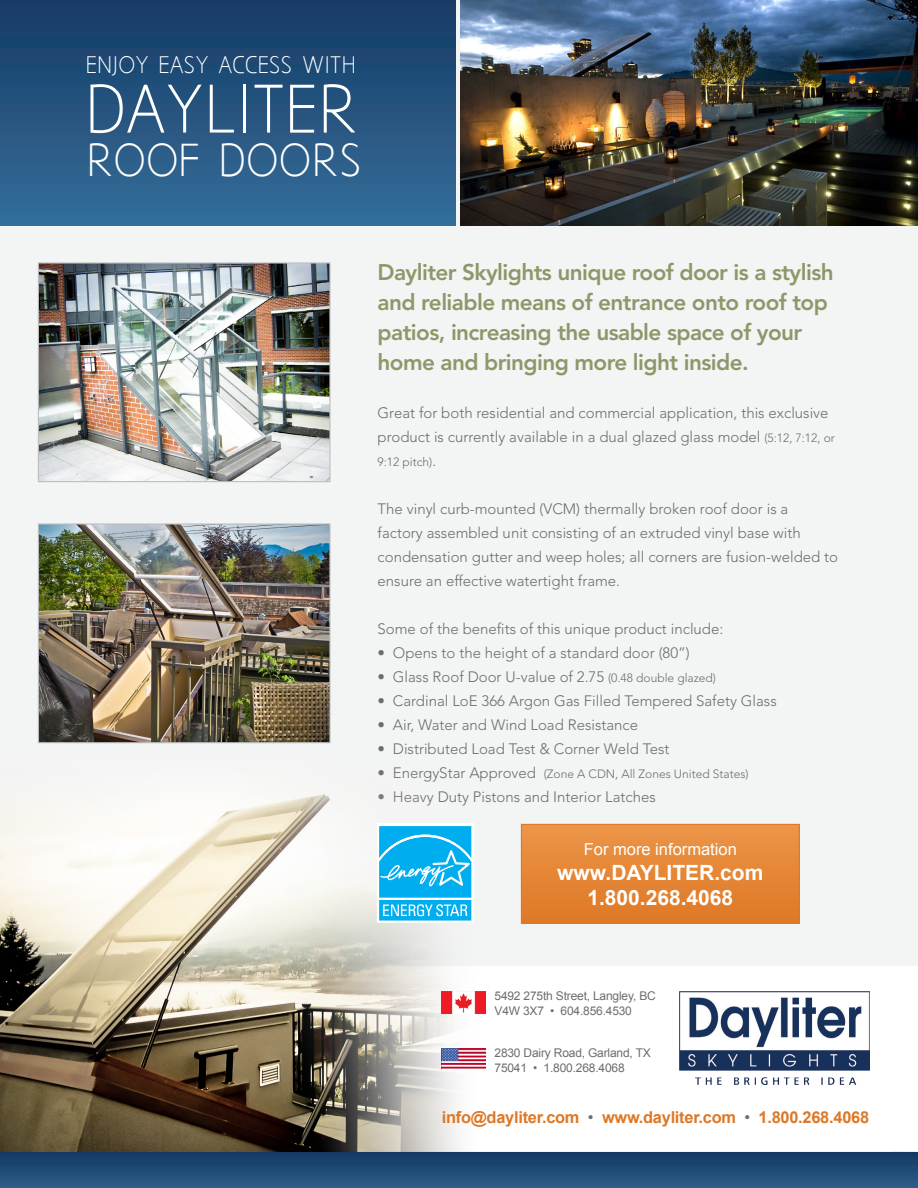
<style>
.page{position:relative;width:918px;height:1188px;background:#fff}
.page>*{position:absolute;margin:0;border:0;box-sizing:border-box;transform-origin:0 0}
.t1{font:60px "Aaargh Normal";color:#fff}
.t2{font:40.5px "Aaargh Normal";color:#fff}
.t3{font:800 22.5px/30px "Avenir";letter-spacing:-.025em;color:#8d9869}
.t4{font:700 21px "Arial";color:#fff}
.t5{font:21px "Aaargh Normal";color:#fff}
.t6{font:16.5px "Arial";color:#fff}
.t7{font:700 16.35px "Arial";letter-spacing:-.015em;color:#dd7826}
.t8{font:300 15px/24px "Avenir";color:#6c6d70}
.t9{font:12px "Arial";letter-spacing:-.015em;color:#6c6d70}
.t10{font:300 12px "Avenir";color:#6c6d70}
.s1{font-size:12px}
.s2{font-size:15px}
.s3{font-weight:400;color:#6c6d70}
</style>
<div class="page">
<div style="left:0;top:0;width:456px;height:226px;background:linear-gradient(to bottom,#163b65,#346e9a)"></div>
<img style="left:680px;top:992px;width:189px;height:93px">
<div style="left:521px;top:824px;width:278px;height:99px;background:linear-gradient(to bottom,#ec9548,#de7825)"></div>
<div style="left:521px;top:824px;width:279px;height:100px;border:1px solid #dd7826"></div>
<img style="left:40px;top:264px;width:289px;height:216px">
<div style="left:38px;top:262px;width:293px;height:220px;border:1px solid #bcbdc0"></div>
<img style="left:0;top:758px;width:549px;height:394px">
<div style="left:0;top:1152px;width:918px;height:36px;background:linear-gradient(to bottom,#123963,#2b5c87)"></div>
<img style="left:40px;top:525px;width:289px;height:216px">
<div style="left:38px;top:523px;width:293px;height:220px;border:1px solid #bcbdc0"></div>
<div style="left:377px;top:824px;width:97px;height:76px;background:#fff"></div>
<svg style="left:377px;top:826px;width:97px;height:97px"></svg>
<img style="left:460px;top:0;width:458px;height:226px">
<img style="left:442px;top:992px;width:43px;height:21px">
<img style="left:442px;top:1048px;width:43px;height:22px">
<p class="t5" style="left:86px;top:52px;width:272px">ENJOY EASY ACCESS WITH</p>
<p class="t1" style="left:86px;top:75px;width:274px">DAYLITER</p>
<p class="t2" style="left:86px;top:137px;width:278px">ROOF DOORS</p>
<p class="t3" style="left:378px;top:257px;width:458px">Dayliter Skylights unique roof door is a stylish and reliable means of entrance onto roof top patios, increasing the usable space of your home and bringing more light inside.</p>
<p class="t8" style="left:378px;top:400px;width:459px">Great for both residential and commercial application, this exclusive product is currently available in a dual glazed glass model <span class="s1">(5:12, 7:12, or</span></p>
<p class="t10" style="left:378px;top:454px;width:60px">9:12 pitch)<span class="s2">.</span></p>
<p class="t8" style="left:378px;top:496px;width:462px">The vinyl curb-mounted (VCM) thermally broken roof door is a<br>factory assembled unit consisting of an extruded vinyl base with condensation gutter and weep holes; all corners are fusion-welded to ensure an effective watertight frame.</p>
<p class="t8" style="left:378px;top:616px;width:347px">Some of the benefits of this unique product include:</p>
<p class="t8" style="left:378px;top:640px;width:314px">• Opens to the height of a standard door (80”)</p>
<p class="t8" style="left:378px;top:664px;width:340px">• Glass Roof Door U-value of 2.75 <span class="s1">(0.48 double glazed)</span></p>
<p class="t8" style="left:378px;top:688px;width:401px">• Cardinal LoE 366 Argon Gas Filled Tempered Safety Glass</p>
<p class="t8" style="left:378px;top:712px;width:262px">• Air, Water and Wind Load Resistance</p>
<p class="t8" style="left:378px;top:736px;width:293px">• Distributed Load Test &amp; Corner Weld Test</p>
<p class="t10" style="left:378px;top:766px;width:373px"><span class="s2">• EnergyStar Approved</span> (Zone A CDN, All Zones United States)</p>
<p class="t8" style="left:378px;top:784px;width:280px">• Heavy Duty Pistons and Interior Latches</p>
<p class="t6" style="left:584px;top:838px;width:155px">For more information</p>
<p class="t4" style="left:557px;top:859px;width:208px">www.DAYLITER.com</p>
<p class="t4" style="left:587px;top:884px;width:147px">1.800.268.4068</p>
<p class="t9" style="left:495px;top:988px;width:163px">5492 275th Street, Langley, BC</p>
<p class="t9" style="left:495px;top:1003px;width:139px">V4W 3X7 • 604.856.4530</p>
<p class="t9" style="left:495px;top:1045px;width:158px">2830 Dairy Road, Garland, TX</p>
<p class="t9" style="left:495px;top:1060px;width:132px">75041 • 1.800.268.4068</p>
<p class="t7" style="left:442px;top:1106px;width:429px">info@dayliter.com <span class="s3">•</span> www.dayliter.com <span class="s3">•</span> 1.800.268.4068</p>
</div>
